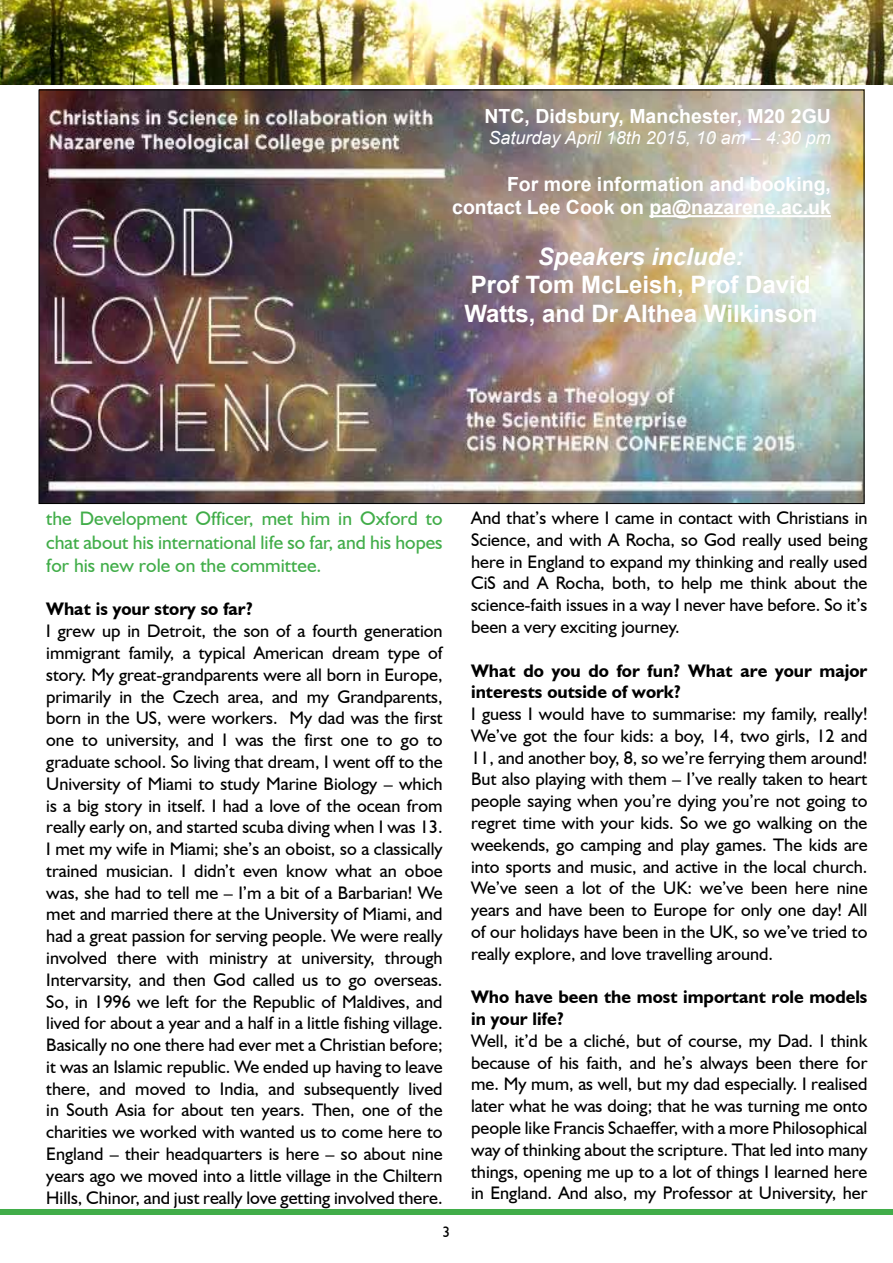
<style>
.page{position:relative;width:893px;height:1263px;background:#fff}
.page>*{position:absolute;margin:0;border:0;box-sizing:border-box;transform-origin:0 0}
.t1{font:700 24px/28.8px "Arial";color:#fff}
.t2{font:italic 700 24px "Arial";color:#fff}
.t3{font:19.5px/23.4px "Humanist 521 BT";color:#41ad49;text-align:justify}
.t4{font:700 19.5px/23.4px "Arial";color:#fff;text-align:right}
.t5{font:18.15px/21.8px "Humanist 521 BT";color:#000;text-align:justify}
.t6{font:700 18.15px/21.8px "Humanist 521 BT";color:#000}
.t7{font:italic 18px "Arial";color:#fff}
.t8{font:15px "Humanist 521 BT";color:#000}
</style>
<div class="page">
<div style="left:0;top:1209px;width:893px;height:6px;background:#41ad49"></div>
<img style="left:0;top:0;width:893px;height:84px">
<img style="left:41px;top:92px;width:821px;height:410px">
<hr style="left:649px;top:215px;width:182px;height:2px;background:#fff">
<p class="t4" style="left:485px;top:105px;width:348px">NTC, Didsbury, Manchester, M20 2GU</p>
<p class="t7" style="left:488px;top:126px;width:344px">Saturday April 18th 2015, 10 am – 4:30 pm</p>
<p class="t4" style="left:452px;top:172px;width:380px">For more information and booking, contact Lee Cook on pa@nazarene.ac.uk</p>
<h1 class="t2" style="left:538px;top:240px;width:207px">Speakers include:</h1>
<h1 class="t1" style="left:464px;top:271px;width:354px">Prof Tom McLeish, Prof David<br>Watts, and Dr Althea Wilkinson</h1>
<p class="t3" style="left:46px;top:506px;width:398px">the Development Officer, met him in Oxford to chat about his international life so far, and his hopes for his new role on the committee.</p>
<p class="t6" style="left:46px;top:598px;width:208px">What is your story so far?</p>
<p class="t5" style="left:46px;top:620px;width:398px">I grew up in Detroit, the son of a fourth generation immigrant family, a typical American dream type of story. My great-grandparents were all born in Europe, primarily in the Czech area, and my Grandparents, born in the US , were workers. My dad was the first one to university, and I was the first one to go to graduate school. So living that dream, I went off to the University of Miami to study Marine Biology – which is a big story in itself. I had a love of the ocean from really early on, and started scuba diving when I was 13.<br>I met my wife in Miami; she’s an oboist, so a classically trained musician. I didn’t even know what an oboe was, she had to tell me – I’m a bit of a Barbarian! We met and married there at the University of Miami, and had a great passion for serving people. We were really involved there with ministry at university, through Intervarsity, and then God called us to go overseas.<br>So, in 1996 we left for the Republic of Maldives, and lived for about a year and a half in a little fishing village.<br>Basically no one there had ever met a Christian before; it was an Islamic republic. We ended up having to leave there, and moved to India, and subsequently lived in South Asia for about ten years. Then, one of the charities we worked with wanted us to come here to England – their headquarters is here – so about nine years ago we moved into a little village in the Chiltern Hills, Chinor, and just really love getting involved there.</p>
<p class="t5" style="left:471px;top:507px;width:398px">And that’s where I came in contact with Christians in Science, and with A Rocha, so God really used being here in England to expand my thinking and really used CiS and A Rocha, both, to help me think about the science-faith issues in a way I never have before. So it’s been a very exciting journey.</p>
<p class="t6" style="left:471px;top:659px;width:398px">What do you do for fun? What are your major interests outside of work?</p>
<p class="t5" style="left:471px;top:703px;width:398px">I guess I would have to summarise: my family, really!<br>We’ve got the four kids: a boy, 14, two girls, 12 and 11, and another boy, 8, so we’re ferrying them around!<br>But also playing with them – I’ve really taken to heart people saying when you’re dying you’re not going to regret time with your kids. So we go walking on the weekends, go camping and play games. The kids are into sports and music, and active in the local church.<br>We’ve seen a lot of the UK: we’ve been here nine years and have been to Europe for only one day! All of our holidays have been in the UK, so we’ve tried to really explore, and love travelling around.</p>
<p class="t6" style="left:471px;top:986px;width:398px">Who have been the most important role models in your life?</p>
<p class="t5" style="left:471px;top:1029px;width:398px">Well, it’d be a cliché, but of course, my Dad. I think because of his faith, and he’s always been there for me. My mum, as well, but my dad especially. I realised later what he was doing; that he was turning me onto people like Francis Schaeffer, with a more Philosophical way of thinking about the scripture. That led into many things, opening me up to a lot of things I learned here in England. And also, my Professor at University, her</p>
<p class="t8" style="left:442px;top:1222px;width:9px">3</p>
</div>
